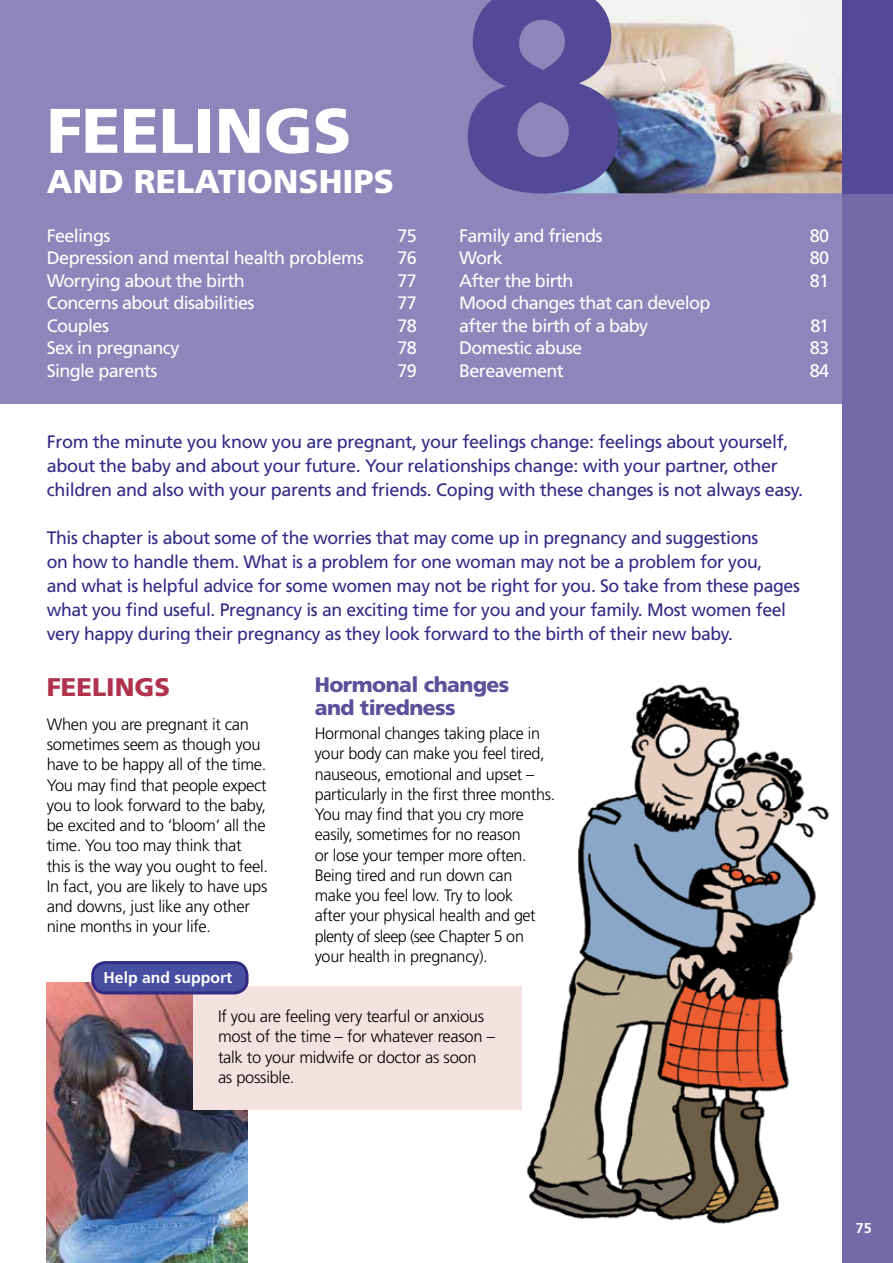
<style>
.page{position:relative;width:893px;height:1263px;background:#fff}
.page>*{position:absolute;margin:0;border:0;box-sizing:border-box;transform-origin:0 0}
.t1{font:900 63px "Frutiger";color:#fff}
.t2{font:900 33px "Frutiger";color:#fff}
.t3{font:900 25.5px "Frutiger";color:#b1324e}
.t4{font:900 21px/22.5px "Frutiger";letter-spacing:-.025em;color:#5b519b}
.t5{font:18px/24px "Frutiger";letter-spacing:-.02em;color:#332a86}
.t6{font:18px/22.5px "Frutiger";letter-spacing:-.035em;color:#fff}
.t7{font:300 16.5px/20.2px "Frutiger";letter-spacing:-.02em;color:#000}
.t8{font:700 15.75px "Frutiger";color:#fff}
.t9{font:700 14.25px "Frutiger";color:#fff}
</style>
<div class="page">
<img style="left:47px;top:982px;width:200px;height:281px">
<img style="left:526px;top:684px;width:303px;height:540px">
<div style="left:0;top:0;width:892px;height:404px;background:#8e86ba"></div>
<img style="left:618px;top:0;width:224px;height:193px">
<div style="left:194px;top:986px;width:328px;height:124px;background:#f4e2e0"></div>
<div style="left:93px;top:962px;width:154px;height:31px;background:#464fa1;border-radius:13px"></div>
<div style="left:91px;top:961px;width:158px;height:33px;border:3px solid #332a86;border-radius:13px"></div>
<svg style="left:468px;top:0;width:150px;height:193px"></svg>
<div style="left:842px;top:164px;width:51px;height:1099px;background:#746aaa"></div>
<div style="left:842px;top:0;width:51px;height:193px;background:#534996"></div>
<h1 class="t1" style="left:47px;top:93px;width:306px">FEELINGS</h1>
<h2 class="t2" style="left:47px;top:162px;width:349px">AND RELATIONSHIPS</h2>
<p class="t6" style="left:47px;top:224px;width:65px">Feelings</p>
<p class="t6" style="left:397px;top:224px;width:21px">75</p>
<p class="t6" style="left:47px;top:246px;width:318px">Depression and mental health problems</p>
<p class="t6" style="left:397px;top:246px;width:21px">76</p>
<p class="t6" style="left:47px;top:269px;width:200px">Worrying about the birth</p>
<p class="t6" style="left:397px;top:269px;width:21px">77</p>
<p class="t6" style="left:47px;top:291px;width:209px">Concerns about disabilities</p>
<p class="t6" style="left:397px;top:291px;width:21px">77</p>
<p class="t6" style="left:47px;top:314px;width:64px">Couples</p>
<p class="t6" style="left:397px;top:314px;width:21px">78</p>
<p class="t6" style="left:47px;top:336px;width:134px">Sex in pregnancy</p>
<p class="t6" style="left:397px;top:336px;width:21px">78</p>
<p class="t6" style="left:47px;top:359px;width:112px">Single parents</p>
<p class="t6" style="left:397px;top:359px;width:21px">79</p>
<p class="t6" style="left:459px;top:224px;width:145px">Family and friends</p>
<p class="t6" style="left:810px;top:224px;width:21px">80</p>
<p class="t6" style="left:459px;top:246px;width:45px">Work</p>
<p class="t6" style="left:810px;top:246px;width:21px">80</p>
<p class="t6" style="left:459px;top:269px;width:116px">After the birth</p>
<p class="t6" style="left:810px;top:269px;width:21px">81</p>
<p class="t6" style="left:459px;top:291px;width:253px">Mood changes that can develop after the birth of a baby</p>
<p class="t6" style="left:810px;top:314px;width:20px">81</p>
<p class="t6" style="left:459px;top:336px;width:124px">Domestic abuse</p>
<p class="t6" style="left:810px;top:336px;width:21px">83</p>
<p class="t6" style="left:459px;top:359px;width:106px">Bereavement</p>
<p class="t6" style="left:810px;top:359px;width:21px">84</p>
<p class="t5" style="left:47px;top:429px;width:758px">From the minute you know you are pregnant, your feelings change: feelings about yourself, about the baby and about your future. Your relationships change: with your partner, other children and also with your parents and friends. Coping with these changes is not always easy.</p>
<p class="t5" style="left:47px;top:525px;width:755px">This chapter is about some of the worries that may come up in pregnancy and suggestions<br>on how to handle them. What is a problem for one woman may not be a problem for you,<br>and what is helpful advice for some women may not be right for you. So take from these pages what you find useful. Pregnancy is an exciting time for you and your family. Most women feel very happy during their pregnancy as they look forward to the birth of their new baby.</p>
<h3 class="t3" style="left:47px;top:672px;width:125px">FEELINGS</h3>
<p class="t7" style="left:47px;top:714px;width:223px">When you are pregnant it can sometimes seem as though you have to be happy all of the time.<br>You may find that people expect you to look forward to the baby, be excited and to ‘bloom’ all the time. You too may think that this is the way you ought to feel.<br>In fact, you are likely to have ups and downs, just like any other nine months in your life.</p>
<p class="t4" style="left:315px;top:673px;width:196px">Hormonal changes and tiredness</p>
<p class="t7" style="left:315px;top:723px;width:242px">Hormonal changes taking place in your body can make you feel tired, nauseous, emotional and upset – particularly in the first three months.<br>You may find that you cry more easily, sometimes for no reason<br>or lose your temper more often.<br>Being tired and run down can<br>make you feel low. Try to look<br>after your physical health and get plenty of sleep (see Chapter 5 on your health in pregnancy).</p>
<p class="t8" style="left:104px;top:968px;width:130px">Help and support</p>
<p class="t7" style="left:218px;top:1006px;width:278px">If you are feeling very tearful or anxious most of the time – for whatever reason – talk to your midwife or doctor as soon as possible.</p>
<p class="t9" style="left:856px;top:1220px;width:17px">75</p>
</div>
